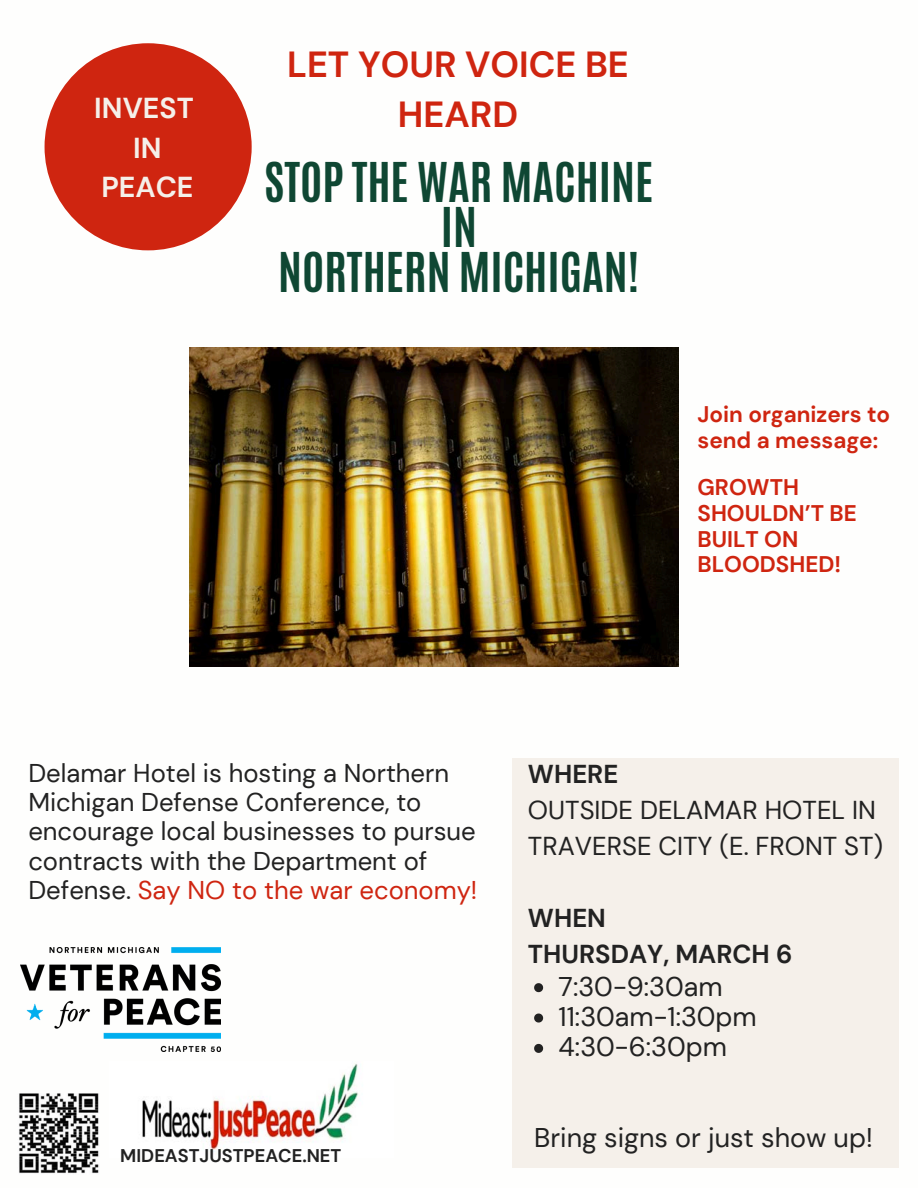
<style>
.page{position:relative;width:918px;height:1188px;background:#fff}
.page>*{position:absolute;margin:0;border:0;box-sizing:border-box;transform-origin:0 0}
.t1{font:700 45.75px/45px "Antonio";color:#0f4733;text-align:center}
.t2{font:700 36.3px/50.7px "DM Sans";color:#cf2510;text-align:center}
.t3{font:700 28.8px/39.3px "DM Sans";color:#f5f0ea;text-align:center}
.t4{font:27px "DM Sans";color:#222}
.t5{font:25.8px/36px "DM Sans";color:#222}
.t6{font:700 25.8px/36px "DM Sans";color:#222}
.t7{font:25.65px/29.2px "DM Sans";color:#222}
.t8{font:700 22.65px/25.7px "DM Sans";color:#cf2510}
.t9{font:700 18.3px "DM Sans";color:#222}
.s1{color:#cf2510}
.s2{font-weight:700}
</style>
<div class="page">
<div style="left:513px;top:758px;width:386px;height:410px;background:#f5f0ea"></div>
<img style="left:189px;top:347px;width:489px;height:320px">
<img style="left:142px;top:1064px;width:216px;height:88px">
<img style="left:19px;top:1093px;width:80px;height:81px">
<div style="left:45px;top:43px;width:207px;height:207px;background:#cf2510;border-radius:50%"></div>
<img style="left:20px;top:948px;width:200px;height:103px">
<svg style="left:534px;top:983px;width:9px;height:9px"></svg>
<svg style="left:534px;top:1014px;width:9px;height:9px"></svg>
<svg style="left:534px;top:1044px;width:9px;height:9px"></svg>
<h5 class="t3" style="left:94px;top:89px;width:101px">INVEST<br>IN<br>PEACE</h5>
<p class="t2" style="left:287px;top:39px;width:343px">LET YOUR VOICE BE<br>HEARD</p>
<h3 class="t1" style="left:264px;top:160px;width:391px">STOP THE WAR MACHINE<br>IN<br>NORTHERN MICHIGAN!</h3>
<p class="t8" style="left:698px;top:402px;width:194px">Join organizers to send a message:</p>
<p class="t8" style="left:698px;top:475px;width:161px">GROWTH<br>SHOULDN’T BE<br>BUILT ON<br>BLOODSHED!</p>
<h1 class="t7" style="left:28px;top:758px;width:422px">Delamar Hotel is hosting a Northern<br>Michigan Defense Conference, to</h1>
<p class="t7" style="left:28px;top:817px;width:449px">encourage local businesses to pursue</p>
<p class="t7" style="left:28px;top:846px;width:451px">contracts with the Department of<br>Defense. <span class="s1">Say NO to the war economy!</span></p>
<h6 class="t9" style="left:120px;top:1144px;width:223px">MIDEASTJUSTPEACE.NET</h6>
<p class="t5" style="left:528px;top:756px;width:357px"><span class="s2">WHERE<br></span>OUTSIDE DELAMAR HOTEL IN<br>TRAVERSE CITY (E. FRONT ST)</p>
<h4 class="t6" style="left:528px;top:900px;width:266px">WHEN<br>THURSDAY, MARCH 6</h4>
<p class="t4" style="left:559px;top:969px;width:165px">7:30-9:30am</p>
<p class="t4" style="left:559px;top:999px;width:200px">11:30am-1:30pm</p>
<p class="t4" style="left:559px;top:1029px;width:170px">4:30-6:30pm</p>
<p class="t4" style="left:534px;top:1121px;width:340px">Bring signs or just show up!</p>
</div>
